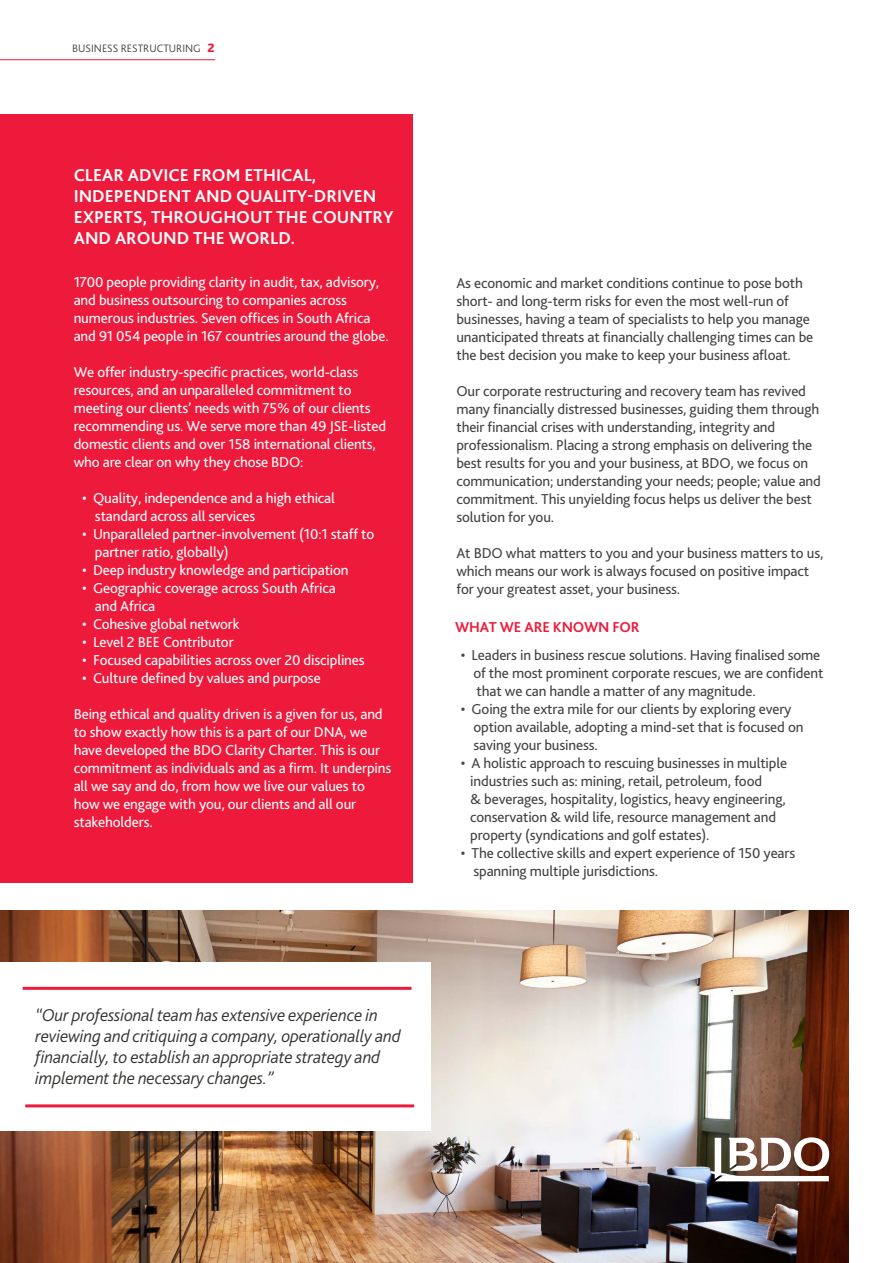
<style>
.page{position:relative;width:893px;height:1263px;background:#fff}
.page>*{position:absolute;margin:0;border:0;box-sizing:border-box;transform-origin:0 0}
.t1{font:italic 300 18px/21px "Bliss 2";letter-spacing:-.01em;color:#343331}
.t2{font:700 18px/21px "Bliss 2";color:#fff}
.t3{font:15px/18px "Bliss 2";letter-spacing:-.01em;color:#424241}
.t4{font:15px/18px "Bliss 2";letter-spacing:-.01em;color:#fff}
.t5{font:700 15px "Bliss 2";letter-spacing:-.01em;color:#ed1a3b}
.t6{font:300 11.25px "Bliss 2";color:#424241}
.s1{font-weight:800;font-size:12.75px;color:#ed1a3b}
</style>
<div class="page">
<img style="left:0;top:910px;width:848px;height:353px">
<div style="left:0;top:962px;width:431px;height:168px;background:#fff"></div>
<div style="left:0;top:115px;width:412px;height:768px;background:#ed1a3b"></div>
<hr style="left:0;top:59px;width:215px;height:1px;background:#ed1a3b">
<hr style="left:23px;top:987px;width:389px;height:3px;background:#ed1a3b">
<hr style="left:25px;top:1104px;width:389px;height:3px;background:#ed1a3b">
<svg style="left:715px;top:1137px;width:114px;height:44px"></svg>
<p class="t6" style="left:72px;top:41px;width:144px">BUSINESS RESTRUCTURING <span class="s1">2</span></p>
<p class="t2" style="left:74px;top:164px;width:322px">CLEAR ADVICE FROM ETHICAL,<br>INDEPENDENT AND QUALITY-DRIVEN<br>EXPERTS, THROUGHOUT THE COUNTRY<br>AND AROUND THE WORLD.</p>
<p class="t4" style="left:74px;top:272px;width:317px">1700 people providing clarity in audit, tax, advisory, and business outsourcing to companies across numerous industries. Seven offices in South Africa and 91 054 people in 167 countries around the globe.</p>
<p class="t4" style="left:74px;top:362px;width:314px">We offer industry-specific practices, world-class resources, and an unparalleled commitment to meeting our clients’ needs with 75% of our clients recommending us. We serve more than 49 JSE-listed domestic clients and over 158 international clients, who are clear on why they chose BDO:</p>
<p class="t4" style="left:95px;top:488px;width:242px;text-indent:-13px">• Quality, independence and a high ethical standard across all services</p>
<p class="t4" style="left:95px;top:524px;width:281px;text-indent:-13px">• Unparalleled partner-involvement (10:1 staff to partner ratio, globally)</p>
<p class="t4" style="left:82px;top:560px;width:268px">• Deep industry knowledge and participation</p>
<p class="t4" style="left:95px;top:578px;width:242px;text-indent:-13px">• Geographic coverage across South Africa and Africa</p>
<p class="t4" style="left:82px;top:614px;width:159px">• Cohesive global network</p>
<p class="t4" style="left:82px;top:632px;width:153px">• Level 2 BEE Contributor</p>
<p class="t4" style="left:82px;top:650px;width:284px">• Focused capabilities across over 20 disciplines</p>
<p class="t4" style="left:82px;top:668px;width:240px">• Culture defined by values and purpose</p>
<p class="t4" style="left:74px;top:704px;width:319px">Being ethical and quality driven is a given for us, and to show exactly how this is a part of our DNA, we have developed the BDO Clarity Charter. This is our commitment as individuals and as a firm. It underpins all we say and do, from how we live our values to how we engage with you, our clients and all our stakeholders.</p>
<p class="t1" style="left:35px;top:1004px;width:367px">“Our professional team has extensive experience in reviewing and critiquing a company, operationally and financially, to establish an appropriate strategy and implement the necessary changes.”</p>
<p class="t3" style="left:456px;top:273px;width:358px">As economic and market conditions continue to pose both short- and long-term risks for even the most well-run of businesses, having a team of specialists to help you manage unanticipated threats at financially challenging times can be the best decision you make to keep your business afloat.</p>
<p class="t3" style="left:456px;top:381px;width:366px">Our corporate restructuring and recovery team has revived many financially distressed businesses, guiding them through their financial crises with understanding, integrity and professionalism. Placing a strong emphasis on delivering the best results for you and your business, at BDO, we focus on communication; understanding your needs; people; value and commitment. This unyielding focus helps us deliver the best solution for you.</p>
<p class="t3" style="left:456px;top:543px;width:368px">At BDO what matters to you and your business matters to us, which means our work is always focused on positive impact for your greatest asset, your business.</p>
<p class="t5" style="left:455px;top:618px;width:186px">WHAT WE ARE KNOWN FOR</p>
<p class="t3" style="left:473px;top:645px;width:351px;text-indent:-13px">• Leaders in business rescue solutions. Having finalised some of the most prominent corporate rescues, we are confident that we can handle a matter of any magnitude.</p>
<p class="t3" style="left:473px;top:699px;width:331px;text-indent:-13px">• Going the extra mile for our clients by exploring every option available, adopting a mind-set that is focused on saving your business.</p>
<p class="t3" style="left:470px;top:753px;width:318px;text-indent:-10px">• A holistic approach to rescuing businesses in multiple industries such as: mining, retail, petroleum, food<br>&amp; beverages, hospitality, logistics, heavy engineering, conservation &amp; wild life, resource management and property (syndications and golf estates).</p>
<p class="t3" style="left:473px;top:843px;width:323px;text-indent:-13px">• The collective skills and expert experience of 150 years spanning multiple jurisdictions.</p>
</div>
